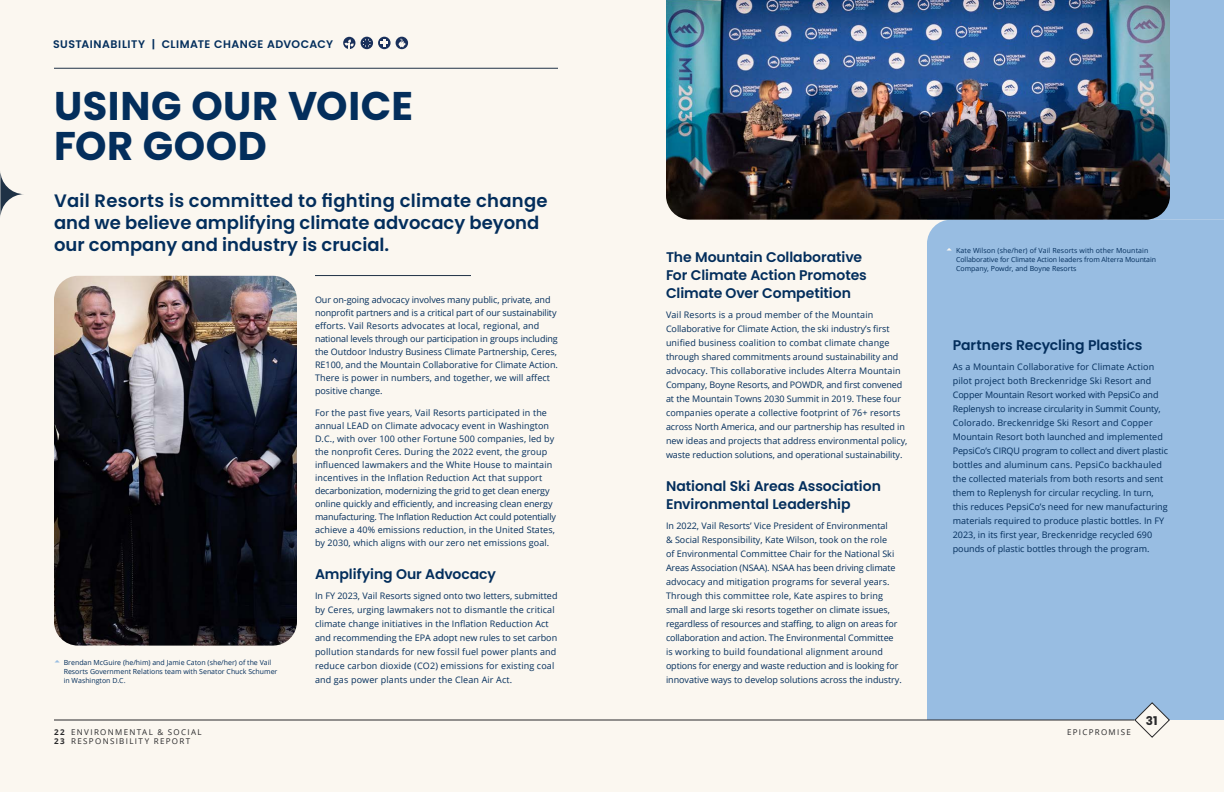
<style>
.page{position:relative;width:1224px;height:792px;background:#fff}
.page>*{position:absolute;margin:0;border:0;box-sizing:border-box;transform-origin:0 0}
.t1{font:700 40px/40px "Poppins";letter-spacing:.015em;color:#032e5c}
.t2{font:600 18px/22px "Poppins";color:#032e5c}
.t3{font:600 14px/18px "Poppins";letter-spacing:-.005em;color:#032e5c}
.t4{font:700 12px "Poppins";color:#29292b}
.t5{font:600 11px "Poppins";letter-spacing:.04em;color:#032e5c}
.t6{font:9px/14px "Open Sans";color:#032e5c}
.t7{font:8px/9px "Open Sans";letter-spacing:.17em;color:#29292b}
.t8{font:7px/9px "Open Sans";color:#032e5c}
.s1{font-weight:700}
</style>
<div class="page">
<div style="left:0;top:0;width:612px;height:792px;background:#fbf7f0"></div>
<div style="left:612px;top:0;width:612px;height:792px;background:#fbf7f0"></div>
<div style="left:927px;top:220px;width:297px;height:500px;background:#98bde2"></div>
<div style="left:1170px;top:0;width:54px;height:220px;background:#98bde2"></div>
<hr style="left:54px;top:68px;width:504px;height:1px;background:#1f3246">
<hr style="left:315px;top:275px;width:156px;height:1px;background:#1f3246">
<svg style="left:0;top:172px;width:24px;height:45px"></svg>
<svg style="left:343px;top:37px;width:12px;height:12px"></svg>
<svg style="left:345px;top:39px;width:9px;height:10px"></svg>
<svg style="left:361px;top:37px;width:12px;height:12px"></svg>
<svg style="left:362px;top:38px;width:10px;height:10px"></svg>
<svg style="left:378px;top:37px;width:13px;height:12px"></svg>
<svg style="left:380px;top:39px;width:8px;height:8px"></svg>
<svg style="left:396px;top:37px;width:12px;height:12px"></svg>
<svg style="left:398px;top:39px;width:7px;height:8px"></svg>
<img style="left:54px;top:276px;width:243px;height:370px">
<img style="left:666px;top:0;width:504px;height:220px">
<svg style="left:1134px;top:702px;width:36px;height:36px"></svg>
<hr style="left:54px;top:720px;width:558px;height:1px;background:#29292b">
<hr style="left:612px;top:720px;width:522px;height:1px;background:#29292b">
<svg style="left:947px;top:247px;width:5px;height:3px"></svg>
<p class="t5" style="left:53px;top:37px;width:282px">SUSTAINABILITY | CLIMATE CHANGE ADVOCACY</p>
<h1 class="t1" style="left:54px;top:86px;width:361px">USING OUR VOICE<br>FOR GOOD</h1>
<h2 class="t2" style="left:54px;top:190px;width:495px">Vail Resorts is committed to fighting climate change and we believe amplifying climate advocacy beyond our company and industry is crucial.</h2>
<p class="t8" style="left:64px;top:657px;width:215px">Brendan McGuire (he/him) and Jamie Caton (she/her) of the Vail<br>Resorts Government Relations team with Senator Chuck Schumer in Washington D.C.</p>
<p class="t6" style="left:315px;top:293px;width:245px;line-height:13px">Our on-going advocacy involves many public, private, and nonprofit partners and is a critical part of our sustainability efforts. Vail Resorts advocates at local, regional, and national levels through our participation in groups including the Outdoor Industry Business Climate Partnership, Ceres, RE100, and the Mountain Collaborative for Climate Action.<br>There is power in numbers, and together, we will affect positive change.</p>
<p class="t6" style="left:315px;top:406px;width:243px;line-height:13px">For the past five years, Vail Resorts participated in the annual LEAD on Climate advocacy event in Washington D.C., with over 100 other Fortune 500 companies, led by the nonprofit Ceres. During the 2022 event, the group influenced lawmakers and the White House to maintain incentives in the Inflation Reduction Act that support decarbonization, modernizing the grid to get clean energy online quickly and efficiently, and increasing clean energy manufacturing. The Inflation Reduction Act could potentially achieve a 40% emissions reduction, in the United States, by 2030, which aligns with our zero net emissions goal.</p>
<h3 class="t3" style="left:315px;top:565px;width:182px">Amplifying Our Advocacy</h3>
<p class="t6" style="left:315px;top:588px;width:244px">In FY 2023, Vail Resorts signed onto two letters, submitted by Ceres, urging lawmakers not to dismantle the critical climate change initiatives in the Inflation Reduction Act and recommending the EPA adopt new rules to set carbon pollution standards for new fossil fuel power plants and reduce carbon dioxide (CO2) emissions for existing coal and gas power plants under the Clean Air Act.</p>
<h3 class="t3" style="left:666px;top:248px;width:202px">The Mountain Collaborative<br>For Climate Action Promotes<br>Climate Over Competition</h3>
<p class="t6" style="left:666px;top:307px;width:243px">Vail Resorts is a proud member of the Mountain Collaborative for Climate Action, the ski industry’s first unified business coalition to combat climate change through shared commitments around sustainability and advocacy. This collaborative includes Alterra Mountain Company, Boyne Resorts, and POWDR, and first convened at the Mountain Towns 2030 Summit in 2019. These four companies operate a collective footprint of 76+ resorts across North America, and our partnership has resulted in new ideas and projects that address environmental policy, waste reduction solutions, and operational sustainability.</p>
<h3 class="t3" style="left:666px;top:477px;width:216px">National Ski Areas Association<br>Environmental Leadership</h3>
<p class="t6" style="left:666px;top:518px;width:237px">In 2022, Vail Resorts’ Vice President of Environmental<br>&amp; Social Responsibility, Kate Wilson, took on the role<br>of Environmental Committee Chair for the National Ski Areas Association (NSAA). NSAA has been driving climate advocacy and mitigation programs for several years.<br>Through this committee role, Kate aspires to bring small and large ski resorts together on climate issues, regardless of resources and staffing, to align on areas for collaboration and action. The Environmental Committee is working to build foundational alignment around options for energy and waste reduction and is looking for innovative ways to develop solutions across the industry.</p>
<p class="t8" style="left:956px;top:245px;width:201px">Kate Wilson (she/her) of Vail Resorts with other Mountain<br>Collaborative for Climate Action leaders from Alterra Mountain<br>Company, Powdr, and Boyne Resorts</p>
<h3 class="t3" style="left:953px;top:336px;width:191px">Partners Recycling Plastics</h3>
<p class="t6" style="left:953px;top:360px;width:217px">As a Mountain Collaborative for Climate Action pilot project both Breckenridge Ski Resort and Copper Mountain Resort worked with PepsiCo and Replenysh to increase circularity in Summit County, Colorado. Breckenridge Ski Resort and Copper Mountain Resort both launched and implemented PepsiCo’s CIRQU program to collect and divert plastic bottles and aluminum cans. PepsiCo backhauled the collected materials from both resorts and sent them to Replenysh for circular recycling. In turn, this reduces PepsiCo’s need for new manufacturing materials required to produce plastic bottles. In FY 2023, in its first year, Breckenridge recycled 690 pounds of plastic bottles through the program.</p>
<h3 class="t4" style="left:1146px;top:714px;width:13px">31</h3>
<p class="t7" style="left:54px;top:727px;width:149px"><span class="s1">22</span> ENVIRONMENTAL &amp; SOCIAL<br><span class="s1">23</span> RESPONSIBILITY REPORT</p>
<p class="t7" style="left:1067px;top:727px;width:65px">EPICPROMISE</p>
</div>
